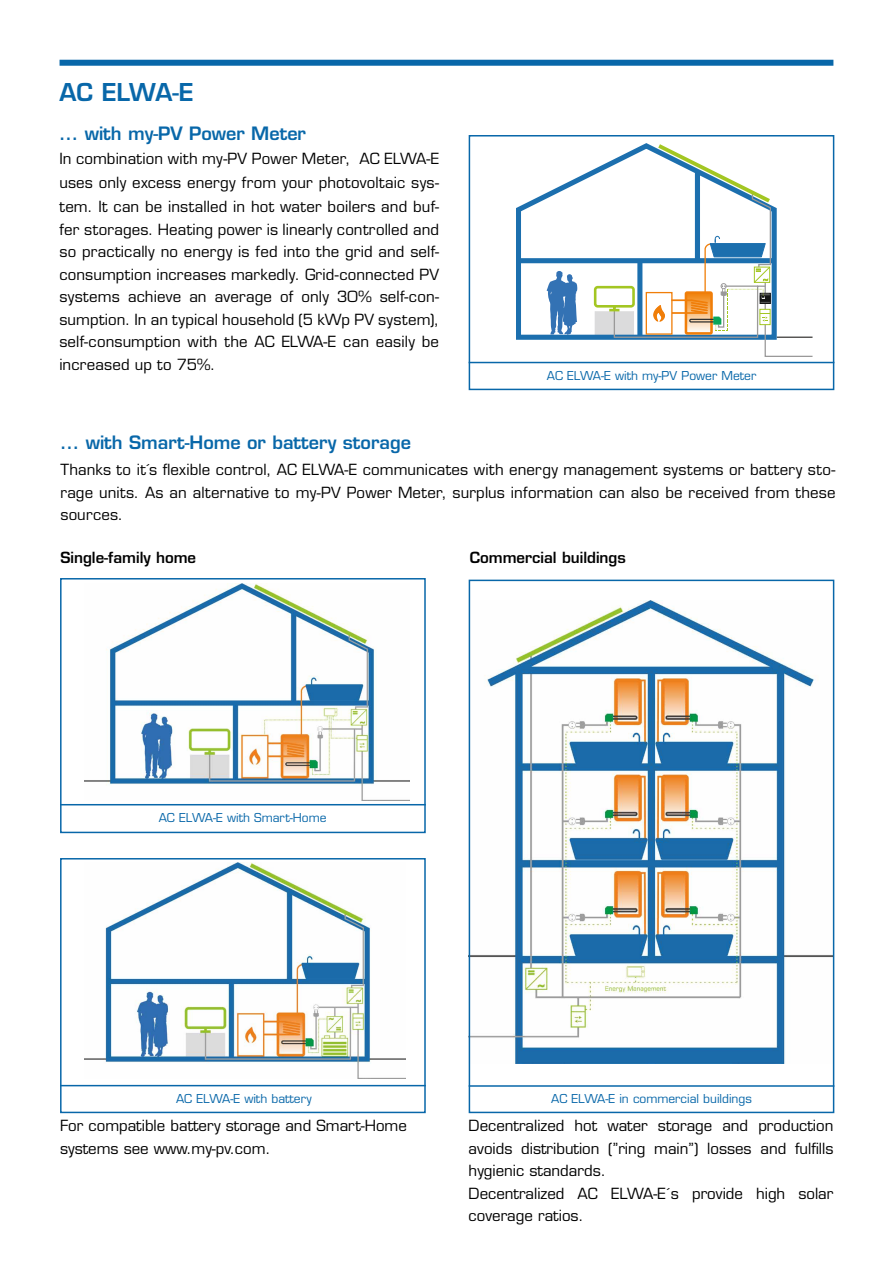
<style>
.page{position:relative;width:893px;height:1263px;background:#fff}
.page>*{position:absolute;margin:0;border:0;box-sizing:border-box;transform-origin:0 0}
.t1{font:600 24px "Eurostile LT Std";letter-spacing:-.01em;color:#0867a9}
.t2{font:600 18px "Eurostile LT Std";color:#0867a9}
.t3{font:15px/22.5px "Eurostile LT Std";color:#000;text-align:justify}
.t4{font:600 15px "Eurostile LT Std";color:#000}
.t5{font:12px "Eurostile LT Std";color:#0867a9}
</style>
<div class="page">
<svg style="left:516px;top:169px;width:77px;height:171px"></svg>
<div style="left:518px;top:258px;width:256px;height:5px;background:#1c6fae"></div>
<svg style="left:547px;top:271px;width:30px;height:64px"></svg>
<svg style="left:593px;top:143px;width:220px;height:214px"></svg>
<img style="left:472px;top:601px;width:359px;height:462px">
<img style="left:85px;top:862px;width:321px;height:217px">
<img style="left:85px;top:583px;width:325px;height:217px">
<div style="left:469px;top:135px;width:365px;height:255px;border:2px solid #0867a9"></div>
<hr style="left:469px;top:362px;width:365px;height:1px;background:#0867a9">
<div style="left:60px;top:578px;width:366px;height:255px;border:2px solid #0867a9"></div>
<hr style="left:60px;top:804px;width:366px;height:1px;background:#0867a9">
<div style="left:60px;top:858px;width:366px;height:255px;border:2px solid #0867a9"></div>
<hr style="left:60px;top:1085px;width:366px;height:1px;background:#0867a9">
<div style="left:469px;top:580px;width:365px;height:533px;border:2px solid #0867a9"></div>
<hr style="left:469px;top:1085px;width:365px;height:2px;background:#0867a9">
<div style="left:60px;top:60px;width:773px;height:6px;background:#0867a9"></div>
<h1 class="t1" style="left:60px;top:77px;width:136px">AC ELWA-E</h1>
<p class="t2" style="left:59px;top:122px;width:248px">... with my-PV Power Meter</p>
<p class="t3" style="left:59px;top:147px;width:381px;line-height:24px">In combination with my-PV Power Meter, AC ELWA-E uses only excess energy from your photovoltaic sys&shy;tem. It can be installed in hot water boilers and buf-</p>
<p class="t3" style="left:59px;top:218px;width:381px">fer storages. Heating power is linearly controlled and so practically no energy is fed into the grid and self&shy;consumption increases markedly. Grid-connected PV systems achieve an average of only 30% self-con&shy;sumption. In an typical household (5 kWp PV system), self-consumption with the AC ELWA-E can easily be increased up to 75%.</p>
<p class="t5" style="left:547px;top:368px;width:211px">AC ELWA-E with my-PV Power Meter</p>
<p class="t2" style="left:60px;top:431px;width:352px">... with Smart-Home or battery storage</p>
<p class="t3" style="left:60px;top:459px;width:777px">Thanks to it´s flexible control, AC ELWA-E communicates with energy management systems or battery sto&shy;rage units. As an alternative to my-PV Power Meter, surplus information can also be received from these sources.</p>
<p class="t4" style="left:60px;top:549px;width:137px">Single-family home</p>
<p class="t4" style="left:470px;top:549px;width:158px">Commercial buildings</p>
<p class="t5" style="left:159px;top:811px;width:169px">AC ELWA-E with Smart-Home</p>
<p class="t5" style="left:176px;top:1091px;width:137px">AC ELWA-E with battery</p>
<p class="t5" style="left:551px;top:1091px;width:202px">AC ELWA-E in commercial buildings</p>
<p class="t3" style="left:60px;top:1114px;width:348px">For compatible battery storage and Smart-Home systems see www.my-pv.com.</p>
<p class="t3" style="left:469px;top:1114px;width:366px;text-align:left">Decentralized hot water storage and production avoids distribution (”ring main”) losses and fulfills hygienic standards.<br>Decentralized AC ELWA-E´s provide high solar coverage ratios.</p>
</div>
